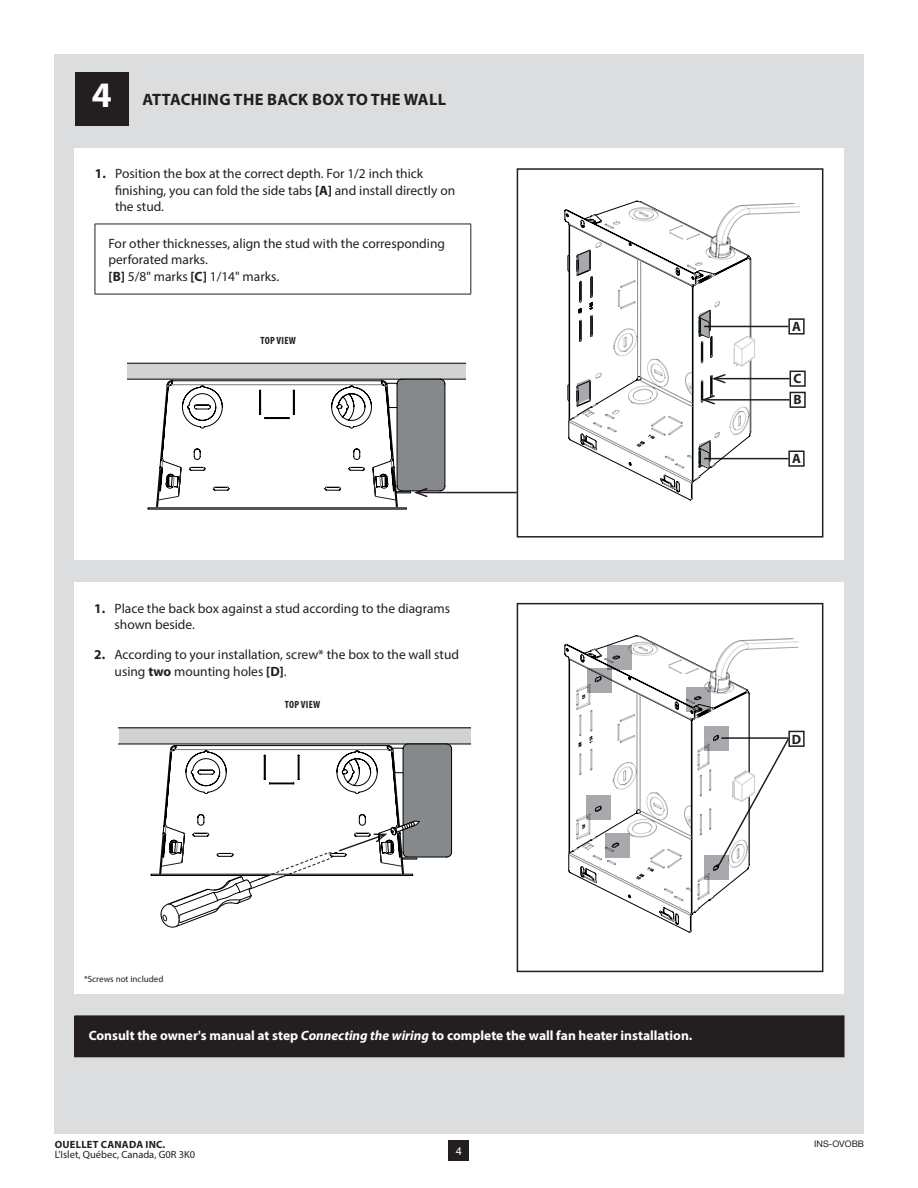
<style>
.page{position:relative;width:918px;height:1188px;background:#fff}
.page>*{position:absolute;margin:0;border:0;box-sizing:border-box;transform-origin:0 0}
.t1{font:700 16.5px "Myriad Pro";letter-spacing:.02em;color:#231f20}
.t2{font:13.5px/16.5px "Myriad Pro";color:#231f20}
.t3{font:700 13.5px "Myriad Pro";color:#fff}
.t4{font:700 13.5px "Myriad Pro";color:#231f20}
.t5{font:11.7px "Myriad Pro";color:#fff}
.t6{font:10.5px "Myriad Pro";color:#231f20}
.t7{font:700 10.5px "Myriad Pro";letter-spacing:.02em;color:#231f20}
.t8{font:700 condensed 10.5px "Myriad Pro";letter-spacing:.02em;color:#231f20}
.t9{font:9px "Myriad Pro";color:#231f20}
.t10{font:9px "Helvetica Neue";color:#231f20}
.s1{font-size:36px;color:#fff}
.s2{font-weight:700}
.s3{font-style:italic}
</style>
<div class="page">
<div style="left:449px;top:1140px;width:20px;height:20px;background:#231f20"></div>
<div style="left:54px;top:54px;width:810px;height:1080px;background:#dcdddf"></div>
<div style="left:74px;top:582px;width:770px;height:411px;background:#fff"></div>
<div style="left:74px;top:148px;width:770px;height:411px;background:#fff"></div>
<svg style="left:119px;top:728px;width:352px;height:200px"></svg>
<svg style="left:565px;top:636px;width:144px;height:297px"></svg>
<div style="left:517px;top:603px;width:306px;height:369px;border:2px solid #231f20"></div>
<svg style="left:565px;top:201px;width:144px;height:300px"></svg>
<div style="left:517px;top:168px;width:306px;height:370px;border:2px solid #231f20"></div>
<div style="left:788px;top:318px;width:17px;height:17px;border:2px solid #231f20"></div>
<div style="left:790px;top:392px;width:16px;height:16px;border:2px solid #231f20"></div>
<div style="left:790px;top:371px;width:16px;height:16px;border:2px solid #231f20"></div>
<div style="left:788px;top:451px;width:17px;height:16px;border:2px solid #231f20"></div>
<hr style="left:416px;top:492px;width:101px;height:1px;background:#231f20">
<svg style="left:127px;top:363px;width:338px;height:147px"></svg>
<svg style="left:567px;top:203px;width:234px;height:266px"></svg>
<hr style="left:704px;top:458px;width:84px;height:1px;background:#231f20">
<svg style="left:573px;top:638px;width:226px;height:263px"></svg>
<div style="left:789px;top:731px;width:15px;height:15px;background:#fff"></div>
<div style="left:788px;top:731px;width:17px;height:16px;border:2px solid #231f20"></div>
<div style="left:75px;top:1016px;width:769px;height:41px;background:#231f20"></div>
<div style="left:75px;top:72px;width:54px;height:54px;background:#231f20"></div>
<hr style="left:95px;top:224px;width:376px;height:1px;background:#231f20">
<hr style="left:95px;top:224px;width:1px;height:70px;background:#231f20">
<hr style="left:471px;top:224px;width:1px;height:70px;background:#231f20">
<hr style="left:95px;top:294px;width:376px;height:1px;background:#231f20">
<p class="t1" style="left:92px;top:89px;width:356px"><span class="s1">4</span> ATTACHING THE BACK BOX TO THE WALL</p>
<p class="t2" style="left:115px;top:165px;width:342px;text-indent:-20px"><span class="s2">1.</span> Position the box at the correct depth. For 1/2 inch thick finishing, you can fold the side tabs <span class="s2">[A]</span> and install directly on the stud.</p>
<p class="t2" style="left:108px;top:235px;width:338px">For other thicknesses, align the stud with the corresponding perforated marks.<br><span class="s2">[B]</span> 5/8" marks <span class="s2">[C]</span> 1/14" marks.</p>
<p class="t8" style="left:261px;top:334px;width:37px">TOP VIEW</p>
<p class="t2" style="left:115px;top:600px;width:337px;text-indent:-20px"><span class="s2">1.</span> Place the back box against a stud according to the diagrams shown beside.</p>
<p class="t2" style="left:115px;top:646px;width:346px;text-indent:-20px"><span class="s2">2.</span> According to your installation, screw* the box to the wall stud using <span class="s2">two</span> mounting holes <span class="s2">[D]</span>.</p>
<p class="t9" style="left:84px;top:973px;width:81px">*Screws not included</p>
<p class="t8" style="left:285px;top:698px;width:37px">TOP VIEW</p>
<p class="t3" style="left:89px;top:1027px;width:605px">Consult the owner's manual at step <span class="s3">Connecting the wiring</span> to complete the wall fan heater installation.</p>
<p class="t7" style="left:55px;top:1138px;width:112px">OUELLET CANADA INC.</p>
<p class="t6" style="left:55px;top:1148px;width:142px">L'Islet, Québec, Canada, G0R 3K0</p>
<p class="t5" style="left:456px;top:1143px;width:8px">4</p>
<p class="t4" style="left:792px;top:318px;width:10px">A</p>
<p class="t4" style="left:794px;top:370px;width:10px">C</p>
<p class="t4" style="left:794px;top:391px;width:10px">B</p>
<p class="t4" style="left:792px;top:450px;width:10px">A</p>
<p class="t4" style="left:792px;top:730px;width:11px">D</p>
<p class="t10" style="left:814px;top:1137px;width:51px">INS-OVOBB</p>
</div>
